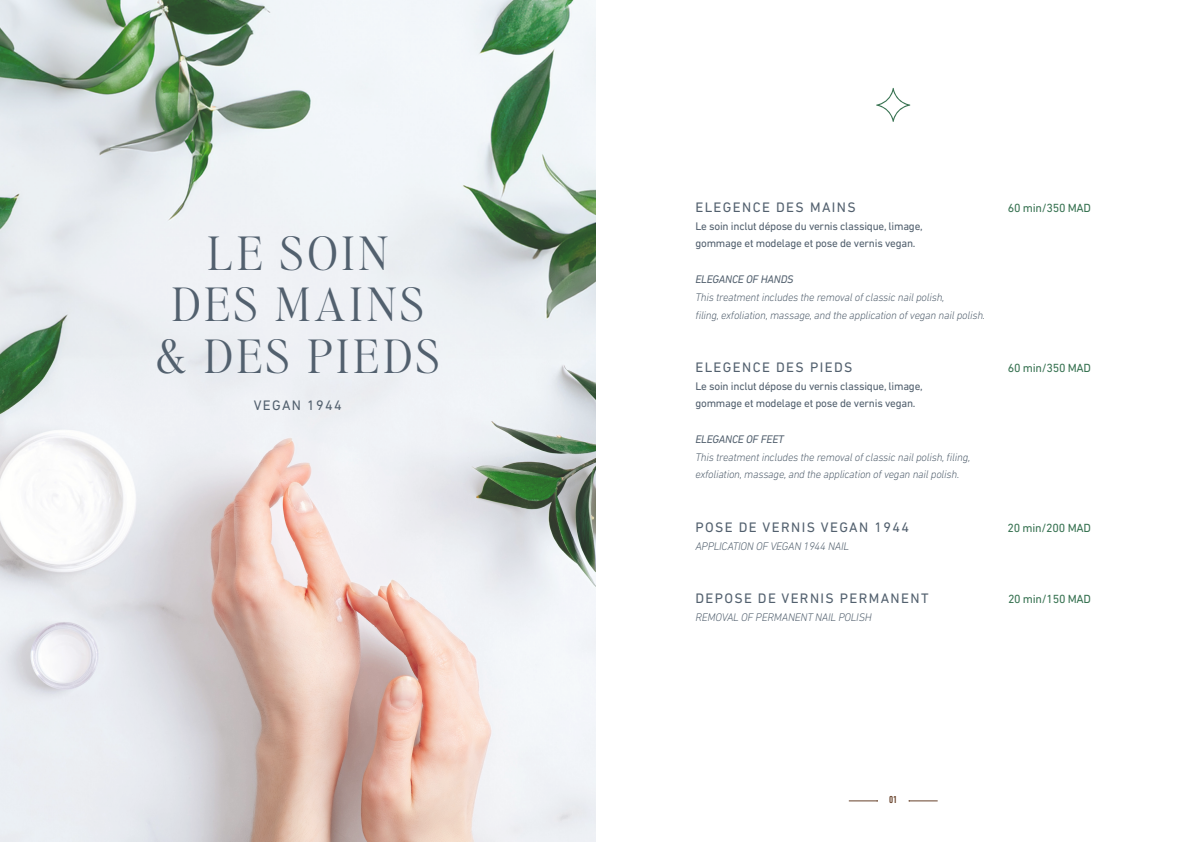
<style>
.page{position:relative;width:1191px;height:842px;background:#fff}
.page>*{position:absolute;margin:0;border:0;box-sizing:border-box;transform-origin:0 0}
.t1{font:300 46px "Editor's Note";letter-spacing:.1em;color:#52606e}
.t2{font:14px "DIN Next LT Pro";letter-spacing:.1em;color:#52606e}
.t3{font:12px "DIN Next LT Pro";letter-spacing:-.02em;color:#377251}
.t4{font:italic 300 11.2px "DIN Next LT Pro";letter-spacing:-.02em;color:#52606e}
.t5{font:11.2px "DIN Next LT Pro";letter-spacing:-.02em;color:#52606e}
.t6{font:italic 11.2px "DIN Next LT Pro";letter-spacing:-.02em;color:#52606e}
.t7{font:500 condensed 10.3px "DIN Next LT Pro";color:#674129}
</style>
<div class="page">
<img style="left:0;top:0;width:595px;height:842px">
<svg style="left:849px;top:800px;width:29px;height:2px"></svg>
<svg style="left:908px;top:800px;width:29px;height:2px"></svg>
<svg style="left:876px;top:88px;width:34px;height:34px"></svg>
<p class="t1" style="left:207px;top:223px;width:182px">LE SOIN</p>
<p class="t1" style="left:172px;top:274px;width:253px">DES MAINS</p>
<p class="t1" style="left:156px;top:325px;width:285px">&amp; DES PIEDS</p>
<p class="t2" style="left:254px;top:397px;width:90px">VEGAN 1944</p>
<p class="t2" style="left:695px;top:199px;width:162px">ELEGENCE DES MAINS</p>
<p class="t5" style="left:695px;top:219px;width:229px">Le soin inclut dépose du vernis classique, limage,</p>
<p class="t5" style="left:695px;top:237px;width:222px">gommage et modelage et pose de vernis vegan.</p>
<p class="t6" style="left:695px;top:273px;width:100px">ELEGANCE OF HANDS</p>
<p class="t4" style="left:695px;top:291px;width:251px">This treatment includes the removal of classic nail polish,</p>
<p class="t4" style="left:695px;top:308px;width:291px">filing, exfoliation, massage, and the application of vegan nail polish.</p>
<p class="t2" style="left:695px;top:359px;width:158px">ELEGENCE DES PIEDS</p>
<p class="t5" style="left:695px;top:379px;width:229px">Le soin inclut dépose du vernis classique, limage,</p>
<p class="t5" style="left:695px;top:397px;width:222px">gommage et modelage et pose de vernis vegan.</p>
<p class="t6" style="left:695px;top:433px;width:90px">ELEGANCE OF FEET</p>
<p class="t4" style="left:695px;top:450px;width:276px">This treatment includes the removal of classic nail polish, filing,</p>
<p class="t4" style="left:695px;top:468px;width:265px">exfoliation, massage, and the application of vegan nail polish.</p>
<p class="t2" style="left:695px;top:519px;width:215px">POSE DE VERNIS VEGAN 1944</p>
<p class="t4" style="left:695px;top:539px;width:155px">APPLICATION OF VEGAN 1944 NAIL</p>
<p class="t2" style="left:695px;top:590px;width:235px">DEPOSE DE VERNIS PERMANENT</p>
<p class="t4" style="left:695px;top:610px;width:178px">REMOVAL OF PERMANENT NAIL POLISH</p>
<p class="t3" style="left:1007px;top:201px;width:85px">60 min/350 MAD</p>
<p class="t3" style="left:1007px;top:361px;width:85px">60 min/350 MAD</p>
<p class="t3" style="left:1007px;top:521px;width:85px">20 min/200 MAD</p>
<p class="t3" style="left:1008px;top:592px;width:85px">20 min/150 MAD</p>
<p class="t7" style="left:889px;top:794px;width:10px">01</p>
</div>
